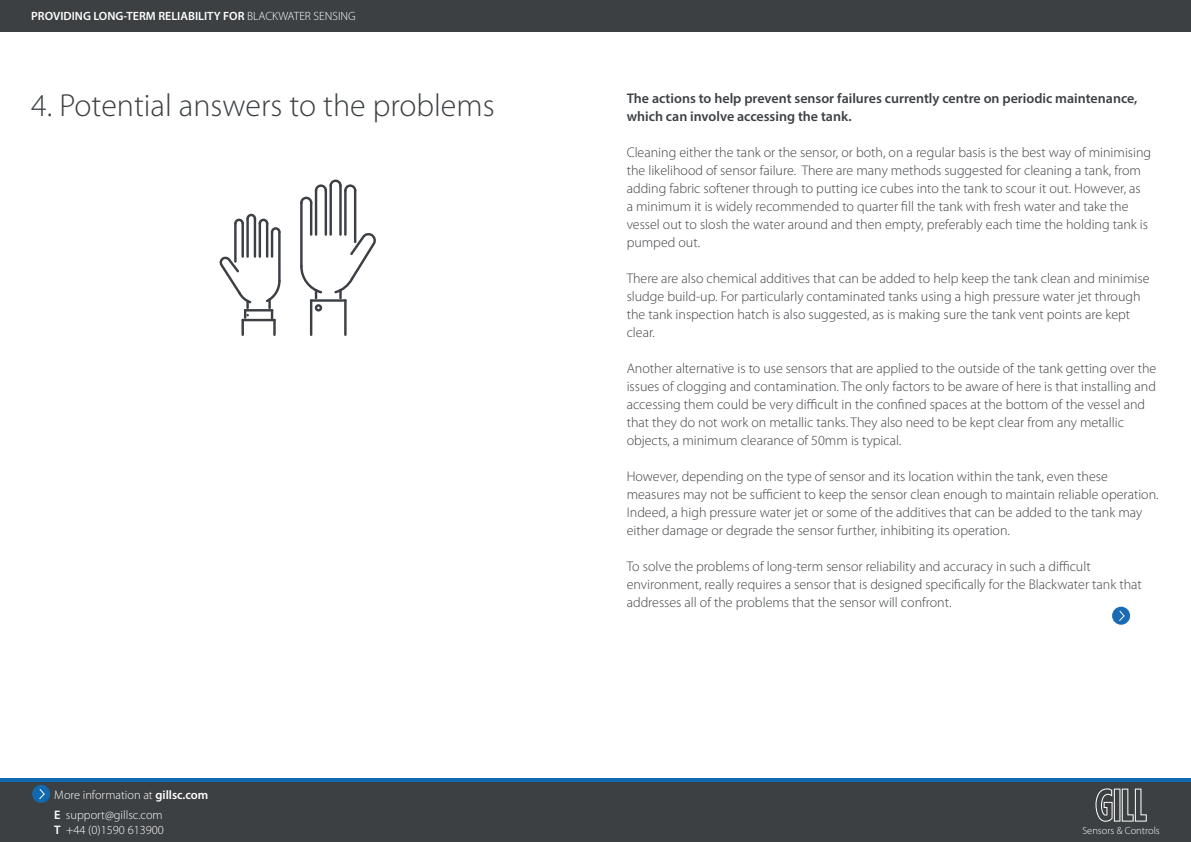
<style>
.page{position:relative;width:1191px;height:842px;background:#fff}
.page>*{position:absolute;margin:0;border:0;box-sizing:border-box;transform-origin:0 0}
.t1{font:300 32px "Myriad Pro";color:#3c4043}
.t2{font:300 14px/18px "Myriad Pro";color:#3d4044}
.t3{font:600 14px "Myriad Pro";color:#3d4044}
.t4{font:300 12.4px/20.9px "Myriad Pro";color:#fff}
.t5{font:600 12px "Myriad Pro";color:#fff}
.t6{font:300 10.4px "Myriad Pro";color:#fff}
.s1{font-weight:300}
.s2{font-weight:600}
</style>
<div class="page">
<div style="left:0;top:0;width:1191px;height:31px;background:#3c4043"></div>
<div style="left:0;top:780px;width:1191px;height:62px;background:#3c4043"></div>
<div style="left:32px;top:785px;width:18px;height:18px;background:#116ab0;border-radius:50%"></div>
<svg style="left:39px;top:789px;width:6px;height:10px"></svg>
<svg style="left:1095px;top:788px;width:51px;height:34px"></svg>
<hr style="left:0;top:778px;width:1191px;height:3px;background:#116ab0">
<div style="left:1112px;top:607px;width:18px;height:18px;background:#196bb4;border-radius:50%"></div>
<svg style="left:1119px;top:610px;width:6px;height:11px"></svg>
<hr style="left:254px;top:217px;width:2px;height:41px;background:#3c4044">
<hr style="left:246px;top:217px;width:3px;height:41px;background:#3c4044">
<hr style="left:241px;top:222px;width:3px;height:36px;background:#3c4044">
<hr style="left:234px;top:222px;width:3px;height:41px;background:#3c4044">
<hr style="left:300px;top:202px;width:2px;height:66px;background:#3c4044">
<hr style="left:310px;top:202px;width:2px;height:34px;background:#3c4044">
<hr style="left:315px;top:189px;width:2px;height:47px;background:#3c4044">
<hr style="left:324px;top:189px;width:3px;height:47px;background:#3c4044">
<hr style="left:344px;top:189px;width:2px;height:47px;background:#3c4044">
<hr style="left:354px;top:189px;width:2px;height:54px;background:#3c4044">
<svg style="left:300px;top:180px;width:56px;height:24px"></svg>
<hr style="left:329px;top:184px;width:3px;height:52px;background:#3c4044">
<hr style="left:339px;top:184px;width:3px;height:52px;background:#3c4044">
<svg style="left:334px;top:232px;width:42px;height:67px"></svg>
<hr style="left:310px;top:299px;width:36px;height:3px;background:#3c4044">
<hr style="left:344px;top:299px;width:2px;height:37px;background:#3c4044">
<hr style="left:310px;top:299px;width:2px;height:37px;background:#3c4044">
<svg style="left:300px;top:265px;width:22px;height:46px"></svg>
<hr style="left:266px;top:222px;width:2px;height:36px;background:#3c4044">
<hr style="left:259px;top:222px;width:2px;height:36px;background:#3c4044">
<hr style="left:278px;top:231px;width:3px;height:51px;background:#3c4044">
<hr style="left:271px;top:231px;width:2px;height:27px;background:#3c4044">
<svg style="left:234px;top:214px;width:47px;height:19px"></svg>
<hr style="left:241px;top:319px;width:35px;height:2px;background:#3c4044">
<hr style="left:273px;top:319px;width:3px;height:17px;background:#3c4044">
<hr style="left:241px;top:319px;width:3px;height:17px;background:#3c4044">
<svg style="left:219px;top:256px;width:32px;height:63px"></svg>
<hr style="left:244px;top:309px;width:29px;height:2px;background:#3c4044">
<svg style="left:266px;top:280px;width:15px;height:39px"></svg>
<p class="t5" style="left:31px;top:8px;width:326px">PROVIDING LONG-TERM RELIABILITY FOR <span class="s1">BLACKWATER SENSING</span></p>
<p class="t1" style="left:31px;top:86px;width:465px">4. Potential answers to the problems</p>
<p class="t3" style="left:626px;top:89px;width:512px">The actions to help prevent sensor failures currently centre on periodic maintenance,</p>
<p class="t3" style="left:626px;top:107px;width:226px">which can involve accessing the tank.</p>
<p class="t2" style="left:626px;top:143px;width:526px">Cleaning either the tank or the sensor, or both, on a regular basis is the best way of minimising</p>
<p class="t2" style="left:626px;top:161px;width:516px">the likelihood of sensor failure. There are many methods suggested for cleaning a tank, from</p>
<p class="t2" style="left:626px;top:179px;width:515px">adding fabric softener through to putting ice cubes into the tank to scour it out. However, as</p>
<p class="t2" style="left:626px;top:197px;width:523px">a minimum it is widely recommended to quarter fill the tank with fresh water and take the vessel out to slosh the water around and then empty, preferably each time the holding tank is pumped out.</p>
<p class="t2" style="left:626px;top:269px;width:524px">There are also chemical additives that can be added to help keep the tank clean and minimise sludge build-up. For particularly contaminated tanks using a high pressure water jet through the tank inspection hatch is also suggested, as is making sure the tank vent points are kept clear.</p>
<p class="t2" style="left:626px;top:359px;width:531px">Another alternative is to use sensors that are applied to the outside of the tank getting over the</p>
<p class="t2" style="left:626px;top:377px;width:531px">issues of clogging and contamination. The only factors to be aware of here is that installing and</p>
<p class="t2" style="left:626px;top:395px;width:520px">accessing them could be very difficult in the confined spaces at the bottom of the vessel and that they do not work on metallic tanks. They also need to be kept clear from any metallic objects, a minimum clearance of 50mm is typical.</p>
<p class="t2" style="left:626px;top:467px;width:533px">However, depending on the type of sensor and its location within the tank, even these measures may not be sufficient to keep the sensor clean enough to maintain reliable operation.<br>Indeed, a high pressure water jet or some of the additives that can be added to the tank may either damage or degrade the sensor further, inhibiting its operation.</p>
<p class="t2" style="left:626px;top:557px;width:517px">To solve the problems of long-term sensor reliability and accuracy in such a difficult environment, really requires a sensor that is designed specifically for the Blackwater tank that</p>
<p class="t2" style="left:626px;top:593px;width:326px">addresses all of the problems that the sensor will confront.</p>
<p class="t4" style="left:54px;top:784px;width:156px">More information at <span class="s2">gillsc.com<br>E</span> support@gillsc.com</p>
<p class="t4" style="left:54px;top:819px;width:111px"><span class="s2">T</span> +44 (0)1590 613900</p>
<p class="t6" style="left:1082px;top:824px;width:79px">Sensors &amp; Controls</p>
</div>
